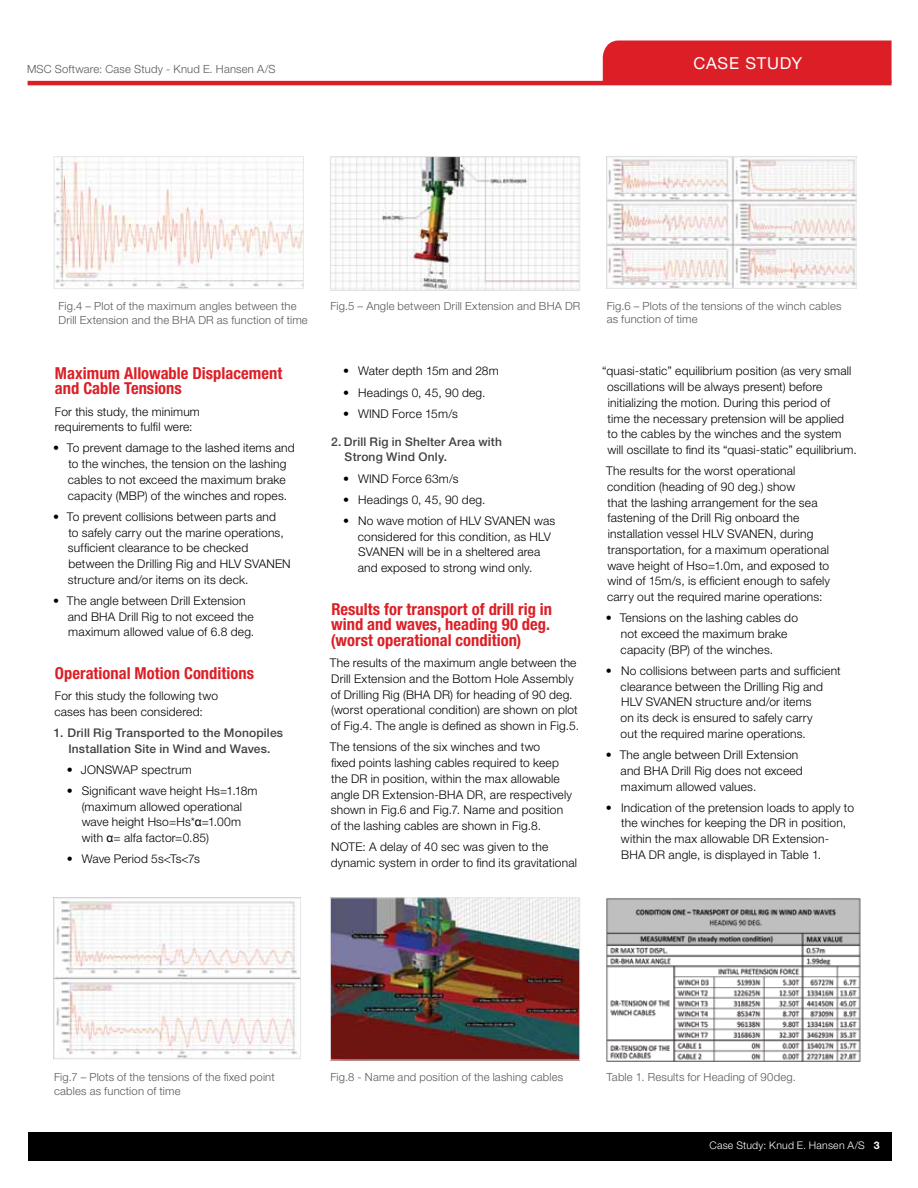
<style>
.page{position:relative;width:918px;height:1188px;background:#fff}
.page>*{position:absolute;margin:0;border:0;box-sizing:border-box;transform-origin:0 0}
.t1{font:700 condensed 16.5px/15.8px "Helvetica Neue LT Pro";color:#dc1f26}
.t2{font:16.5px "Helvetica Neue LT Pro";letter-spacing:.045em;color:#fff}
.t3{font:300 12px/15.8px "Helvetica Neue LT Pro";letter-spacing:.015em;color:#000}
.t4{font:500 12px/15.8px "Helvetica Neue LT Pro";letter-spacing:.015em;color:#414042;text-align:center}
.t5{font:300 11.25px/13.5px "Helvetica Neue LT Pro";letter-spacing:.015em;color:#58595b}
.t6{font:300 10.5px "Helvetica Neue LT Pro";letter-spacing:.02em;color:#fff}
.s1{font-family:"Arial";font-weight:400}
.s2{font-weight:700}
</style>
<div class="page">
<hr style="left:28px;top:81px;width:864px;height:4px;background:#dc1f26">
<div style="left:603px;top:40px;width:289px;height:43px;background:#dc1f26"></div>
<div style="left:28px;top:1132px;width:864px;height:29px;background:#000"></div>
<img style="left:609px;top:158px;width:245px;height:129px">
<div style="left:607px;top:156px;width:249px;height:133px;border:1px solid #e6e7e8"></div>
<img style="left:332px;top:158px;width:246px;height:130px">
<div style="left:330px;top:156px;width:250px;height:134px;border:1px solid #e6e7e8"></div>
<img style="left:56px;top:158px;width:246px;height:129px">
<div style="left:54px;top:156px;width:250px;height:133px;border:1px solid #e6e7e8"></div>
<img style="left:56px;top:901px;width:243px;height:156px">
<div style="left:54px;top:898px;width:247px;height:161px;border:1px solid #e6e7e8"></div>
<img style="left:606px;top:898px;width:255px;height:164px">
<img style="left:332px;top:900px;width:246px;height:158px">
<div style="left:330px;top:898px;width:250px;height:162px;border:1px solid #e6e7e8"></div>
<p class="t5" style="left:27px;top:62px;width:250px">MSC Software: Case Study - Knud E. Hansen A/S</p>
<h1 class="t2" style="left:694px;top:53px;width:110px">CASE STUDY</h1>
<p class="t5" style="left:58px;top:300px;width:240px">Fig.4 – Plot of the maximum angles between the</p>
<p class="t5" style="left:330px;top:299px;width:252px">Fig.5 – Angle between Drill Extension and BHA DR</p>
<p class="t5" style="left:58px;top:313px;width:251px">Drill Extension and the BHA DR as function of time</p>
<h1 class="t1" style="left:55px;top:365px;width:229px">Maximum Allowable Displacement and Cable Tensions</h1>
<p class="t3" style="left:55px;top:403px;width:147px">For this study, the minimum requirements to fulfil were:</p>
<p class="t3" style="left:53px;top:440px;width:243px;text-align:center">• To prevent damage to the lashed items and to the winches, the tension on the lashing cables to not exceed the maximum brake capacity (MBP) of the winches and ropes.</p>
<p class="t3" style="left:68px;top:508px;width:224px;text-indent:-15px">• To prevent collisions between parts and<br>to safely carry out the marine operations, sufficient clearance to be checked between the Drilling Rig and HLV SVANEN structure and/or items on its deck.</p>
<p class="t3" style="left:68px;top:593px;width:188px;text-indent:-15px">• The angle between Drill Extension and BHA Drill Rig to not exceed the maximum allowed value of 6.8 deg.</p>
<h1 class="t1" style="left:55px;top:665px;width:201px">Operational Motion Conditions</h1>
<p class="t3" style="left:54px;top:688px;width:165px">For this study the following two cases has been considered:</p>
<p class="t4" style="left:54px;top:725px;width:231px">1. Drill Rig Transported to the Monopiles<br>Installation Site in Wind and Waves.</p>
<p class="t3" style="left:67px;top:761px;width:126px">• JONSWAP spectrum</p>
<p class="t3" style="left:82px;top:782px;width:177px;text-indent:-15px">• Significant wave height Hs=1.18m (maximum allowed operational wave height Hso=Hs*<span class="s1">α</span>=1.00m with <span class="s1">α</span>= alfa factor=0.85)</p>
<p class="t3" style="left:67px;top:851px;width:135px">• Wave Period 5s&lt;Ts&lt;7s</p>
<p class="t3" style="left:343px;top:363px;width:157px">• Water depth 15m and 28m</p>
<p class="t3" style="left:343px;top:384px;width:144px">• Headings 0, 45, 90 deg.</p>
<p class="t3" style="left:343px;top:405px;width:116px">• WIND Force 15m/s</p>
<p class="t4" style="left:345px;top:433px;width:159px;text-align:left;text-indent:-14px">2. Drill Rig in Shelter Area with<br>Strong Wind Only.</p>
<p class="t3" style="left:343px;top:470px;width:117px">• WIND Force 63m/s</p>
<p class="t3" style="left:343px;top:491px;width:144px">• Headings 0, 45, 90 deg.</p>
<p class="t3" style="left:358px;top:513px;width:199px;text-indent:-15px">• No wave motion of HLV SVANEN was considered for this condition, as HLV SVANEN will be in a sheltered area and exposed to strong wind only.</p>
<h1 class="t1" style="left:331px;top:601px;width:223px">Results for transport of drill rig in wind and waves, heading 90 deg. (worst operational condition)</h1>
<p class="t3" style="left:330px;top:655px;width:251px">The results of the maximum angle between the Drill Extension and the Bottom Hole Assembly of Drilling Rig (BHA DR) for heading of 90 deg. (worst operational condition) are shown on plot of Fig.4. The angle is defined as shown in Fig.5.</p>
<p class="t3" style="left:330px;top:739px;width:244px">The tensions of the six winches and two<br>fixed points lashing cables required to keep the DR in position, within the max allowable angle DR Extension-BHA DR, are respectively shown in Fig.6 and Fig.7. Name and position of the lashing cables are shown in Fig.8.</p>
<p class="t3" style="left:331px;top:839px;width:248px">NOTE: A delay of 40 sec was given to the dynamic system in order to find its gravitational</p>
<p class="t5" style="left:607px;top:299px;width:236px">Fig.6 – Plots of the tensions of the winch cables as function of time</p>
<p class="t3" style="left:607px;top:363px;width:251px;text-indent:-5px">“quasi-static” equilibrium position (as very small oscillations will be always present) before initializing the motion. During this period of<br>time the necessary pretension will be applied<br>to the cables by the winches and the system will oscillate to find its “quasi-static” equilibrium.</p>
<p class="t3" style="left:606px;top:463px;width:225px">The results for the worst operational condition (heading of 90 deg.) show<br>that the lashing arrangement for the sea fastening of the Drill Rig onboard the installation vessel HLV SVANEN, during transportation, for a maximum operational wave height of Hso=1.0m, and exposed to wind of 15m/s, is efficient enough to safely carry out the required marine operations:</p>
<p class="t3" style="left:621px;top:610px;width:179px;text-indent:-15px">• Tensions on the lashing cables do not exceed the maximum brake capacity (BP) of the winches.</p>
<p class="t3" style="left:621px;top:663px;width:222px;text-indent:-15px">• No collisions between parts and sufficient clearance between the Drilling Rig and HLV SVANEN structure and/or items<br>on its deck is ensured to safely carry<br>out the required marine operations.</p>
<p class="t3" style="left:621px;top:747px;width:184px;text-indent:-15px">• The angle between Drill Extension and BHA Drill Rig does not exceed maximum allowed values.</p>
<p class="t3" style="left:621px;top:799px;width:235px;text-indent:-15px">• Indication of the pretension loads to apply to the winches for keeping the DR in position, within the max allowable DR Extension-BHA DR angle, is displayed in Table 1.</p>
<p class="t5" style="left:54px;top:1070px;width:222px">Fig.7 – Plots of the tensions of the fixed point cables as function of time</p>
<p class="t5" style="left:330px;top:1070px;width:234px">Fig.8 - Name and position of the lashing cables</p>
<p class="t5" style="left:606px;top:1070px;width:191px">Table 1. Results for Heading of 90deg.</p>
<p class="t6" style="left:710px;top:1139px;width:171px">Case Study: Knud E. Hansen A/S <span class="s2">3</span></p>
</div>
